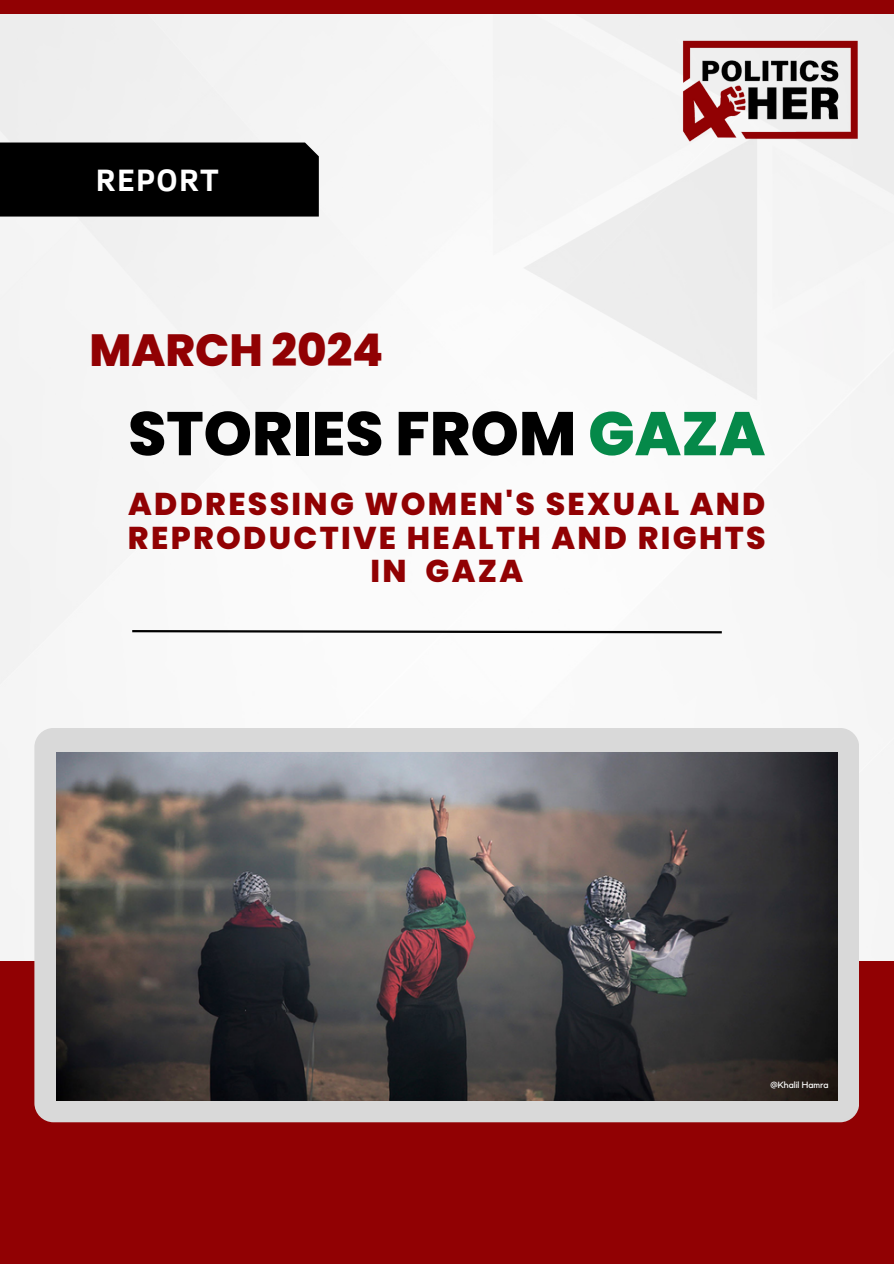
<style>
.page{position:relative;width:894px;height:1264px;background:#fff}
.page>*{position:absolute;margin:0;border:0;box-sizing:border-box;transform-origin:0 0}
.t1{font:800 61.5px "Poppins";color:#000}
.t2{font:800 45px "Poppins";color:#910103}
.t3{font:700 31.8px "Clear Sans";letter-spacing:.04em;color:#fff}
.t4{font:800 31.5px/33.8px "Poppins";letter-spacing:.075em;color:#910103;text-align:center}
.t5{font:9px "Kollektif";color:#fff}
.s1{color:#058949}
</style>
<div class="page">
<div style="left:0;top:14px;width:893px;height:947px;background:#f6f6f6"></div>
<div style="left:0;top:961px;width:893px;height:302px;background:#910103"></div>
<div style="left:0;top:0;width:893px;height:14px;background:#910103"></div>
<div style="left:34px;top:728px;width:824px;height:394px;background:#d9d9d9;border-radius:19px"></div>
<img style="left:57px;top:752px;width:779px;height:348px">
<svg style="left:130px;top:629px;width:593px;height:5px"></svg>
<img style="left:678px;top:36px;width:183px;height:107px">
<div style="left:0;top:142px;width:319px;height:74px;background:#000"></div>
<h3 class="t3" style="left:96px;top:157px;width:124px">REPORT</h3>
<h2 class="t2" style="left:89px;top:318px;width:295px">MARCH 2024</h2>
<h3 class="t1" style="left:128px;top:390px;width:638px">STORIES FROM <span class="s1">GAZA</span></h3>
<p class="t4" style="left:128px;top:487px;width:639px">ADDRESSING WOMEN'S SEXUAL AND<br>REPRODUCTIVE HEALTH AND RIGHTS<br>IN GAZA</p>
<p class="t5" style="left:770px;top:1080px;width:60px">@Khalil Hamra</p>
</div>
